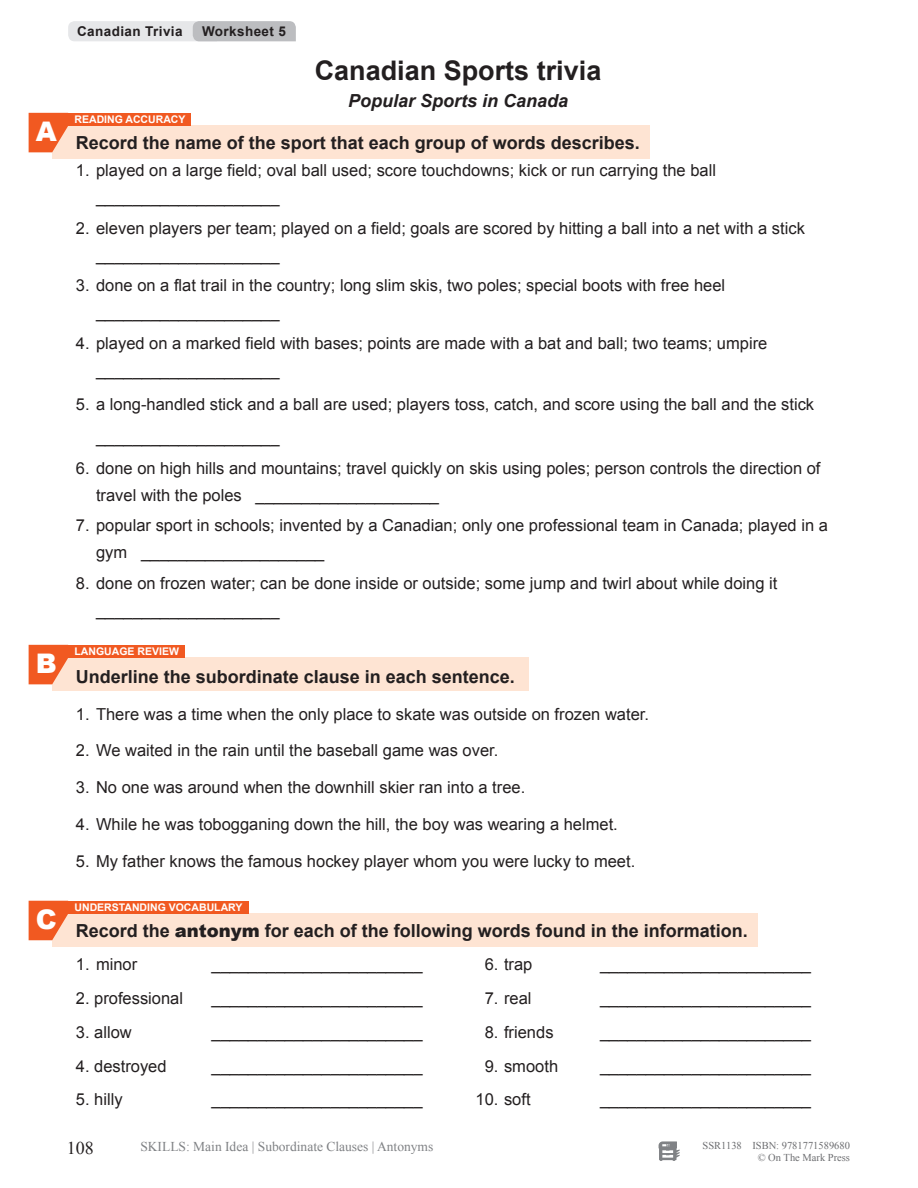
<style>
.page{position:relative;width:918px;height:1188px;background:#fff}
.page>*{position:absolute;margin:0;border:0;box-sizing:border-box;transform-origin:0 0}
.Student_Title{font:700 27px "Arial";color:#231f20}
.Story_Body{font:900 27px "Arial";color:#fff}
.Worksheet_Questions{font:700 18px "Arial";color:#231f20}
.Worksheet_Sub{font:italic 700 18px "Arial";color:#231f20}
.t1{font:18px "Times New Roman";color:#231f20}
.Worksheet_Body{font:16.5px/27px "Arial";color:#231f20}
.t2{font:13.5px "Times New Roman";color:#808285}
.t3{font:700 13.5px "Arial";letter-spacing:.03em;color:#231f20}
.Worksheet_Questions-2{font:700 10.5px "Arial";color:#fff}
.t4{font:10.5px/12.6px "Times New Roman";color:#6c6d70;text-align:right}
.s1{font-weight:900}
</style>
<div class="page">
<svg style="left:659px;top:1141px;width:21px;height:20px"></svg>
<svg style="left:68px;top:21px;width:228px;height:20px;background:#d3d4d7"></svg>
<div style="left:52px;top:658px;width:477px;height:33px;background:#fee4d3"></div>
<div style="left:52px;top:914px;width:706px;height:33px;background:#fee4d3"></div>
<svg style="left:29px;top:645px;width:39px;height:39px"></svg>
<svg style="left:29px;top:901px;width:39px;height:39px"></svg>
<div style="left:52px;top:126px;width:598px;height:33px;background:#fee4d3"></div>
<svg style="left:29px;top:113px;width:39px;height:39px"></svg>
<div style="left:63px;top:113px;width:128px;height:13px;background:#f15921"></div>
<div style="left:63px;top:645px;width:122px;height:13px;background:#f15921"></div>
<div style="left:63px;top:901px;width:185px;height:13px;background:#f15921"></div>
<p class="Story_Body" style="left:36px;top:112px;width:23px">A</p>
<p class="Story_Body" style="left:36px;top:644px;width:23px">B</p>
<p class="t3" style="left:77px;top:24px;width:107px">Canadian Trivia</p>
<p class="t3" style="left:202px;top:24px;width:86px">Worksheet 5</p>
<p class="Student_Title" style="left:315px;top:56px;width:288px">Canadian Sports trivia</p>
<p class="Worksheet_Sub" style="left:348px;top:89px;width:222px">Popular Sports in Canada</p>
<p class="Worksheet_Questions" style="left:76px;top:133px;width:566px">Record the name of the sport that each group of words describes.</p>
<p class="Worksheet_Body" style="left:76px;top:157px;width:642px">1. played on a large field; oval ball used; score touchdowns; kick or run carrying the ball</p>
<p class="Worksheet_Body" style="left:96px;top:184px;width:185px">____________________</p>
<p class="Worksheet_Body" style="left:76px;top:215px;width:731px">2. eleven players per team; played on a field; goals are scored by hitting a ball into a net with a stick</p>
<p class="Worksheet_Body" style="left:96px;top:242px;width:185px">____________________</p>
<p class="Worksheet_Body" style="left:76px;top:272px;width:651px">3. done on a flat trail in the country; long slim skis, two poles; special boots with free heel</p>
<p class="Worksheet_Body" style="left:96px;top:299px;width:185px">____________________</p>
<p class="Worksheet_Body" style="left:96px;top:330px;width:673px;text-indent:-20px">4. played on a marked field with bases; points are made with a bat and ball; two teams; umpire ____________________</p>
<p class="Worksheet_Body" style="left:76px;top:390px;width:740px">5. a long-handled stick and a ball are used; players toss, catch, and score using the ball and the stick</p>
<p class="Worksheet_Body" style="left:96px;top:424px;width:185px">____________________</p>
<p class="Worksheet_Body" style="left:76px;top:455px;width:746px">6. done on high hills and mountains; travel quickly on skis using poles; person controls the direction of</p>
<p class="Worksheet_Body" style="left:96px;top:482px;width:345px">travel with the poles ____________________</p>
<p class="Worksheet_Body" style="left:76px;top:512px;width:754px">7. popular sport in schools; invented by a Canadian; only one professional team in Canada; played in a</p>
<p class="Worksheet_Body" style="left:96px;top:539px;width:230px">gym ____________________</p>
<p class="Worksheet_Body" style="left:76px;top:570px;width:703px">8. done on frozen water; can be done inside or outside; some jump and twirl about while doing it</p>
<p class="Worksheet_Body" style="left:96px;top:597px;width:185px">____________________</p>
<p class="Worksheet_Questions-2" style="left:75px;top:114px;width:113px">READING ACCURACY</p>
<p class="Worksheet_Questions-2" style="left:75px;top:646px;width:106px">LANGUAGE REVIEW</p>
<p class="Worksheet_Questions" style="left:76px;top:667px;width:441px">Underline the subordinate clause in each sentence.</p>
<p class="Worksheet_Body" style="left:76px;top:700px;width:575px">1. There was a time when the only place to skate was outside on frozen water.</p>
<p class="Worksheet_Body" style="left:76px;top:737px;width:424px">2. We waited in the rain until the baseball game was over.</p>
<p class="Worksheet_Body" style="left:76px;top:774px;width:451px">3. No one was around when the downhill skier ran into a tree.</p>
<p class="Worksheet_Body" style="left:76px;top:811px;width:544px">4. While he was tobogganing down the hill, the boy was wearing a helmet.</p>
<p class="Worksheet_Body" style="left:76px;top:847px;width:561px">5. My father knows the famous hockey player whom you were lucky to meet.</p>
<p class="Story_Body" style="left:36px;top:899px;width:23px">C</p>
<p class="Worksheet_Questions-2" style="left:75px;top:902px;width:170px">UNDERSTANDING VOCABULARY</p>
<p class="Worksheet_Questions" style="left:76px;top:920px;width:674px">Record the <span class="s1">antonym</span> for each of the following words found in the information.</p>
<p class="Worksheet_Body" style="left:76px;top:951px;width:63px">1. minor</p>
<p class="Worksheet_Body" style="left:212px;top:951px;width:213px">_______________________</p>
<p class="Worksheet_Body" style="left:485px;top:951px;width:49px">6. trap</p>
<p class="Worksheet_Body" style="left:600px;top:951px;width:213px">_______________________</p>
<p class="Worksheet_Body" style="left:76px;top:985px;width:109px">2. professional</p>
<p class="Worksheet_Body" style="left:212px;top:985px;width:213px">_______________________</p>
<p class="Worksheet_Body" style="left:485px;top:985px;width:48px">7. real</p>
<p class="Worksheet_Body" style="left:600px;top:985px;width:213px">_______________________</p>
<p class="Worksheet_Body" style="left:76px;top:1019px;width:57px">3. allow</p>
<p class="Worksheet_Body" style="left:485px;top:1019px;width:70px">8. friends</p>
<p class="Worksheet_Body" style="left:212px;top:1019px;width:213px">_______________________</p>
<p class="Worksheet_Body" style="left:600px;top:1019px;width:213px">_______________________</p>
<p class="Worksheet_Body" style="left:76px;top:1053px;width:92px">4. destroyed</p>
<p class="Worksheet_Body" style="left:212px;top:1053px;width:213px">_______________________</p>
<p class="Worksheet_Body" style="left:485px;top:1053px;width:75px">9. smooth</p>
<p class="Worksheet_Body" style="left:600px;top:1053px;width:213px">_______________________</p>
<p class="Worksheet_Body" style="left:76px;top:1086px;width:48px">5. hilly</p>
<p class="Worksheet_Body" style="left:212px;top:1086px;width:213px">_______________________</p>
<p class="Worksheet_Body" style="left:476px;top:1086px;width:57px">10. soft</p>
<p class="Worksheet_Body" style="left:600px;top:1086px;width:213px">_______________________</p>
<p class="t2" style="left:140px;top:1137px;width:295px">SKILLS: Main Idea | Subordinate Clauses | Antonyms</p>
<p class="t1" style="left:67px;top:1136px;width:28px">108</p>
<p class="t4" style="left:703px;top:1139px;width:149px">SSR1138 ISBN: 9781771589680 © On The Mark Press</p>
</div>
